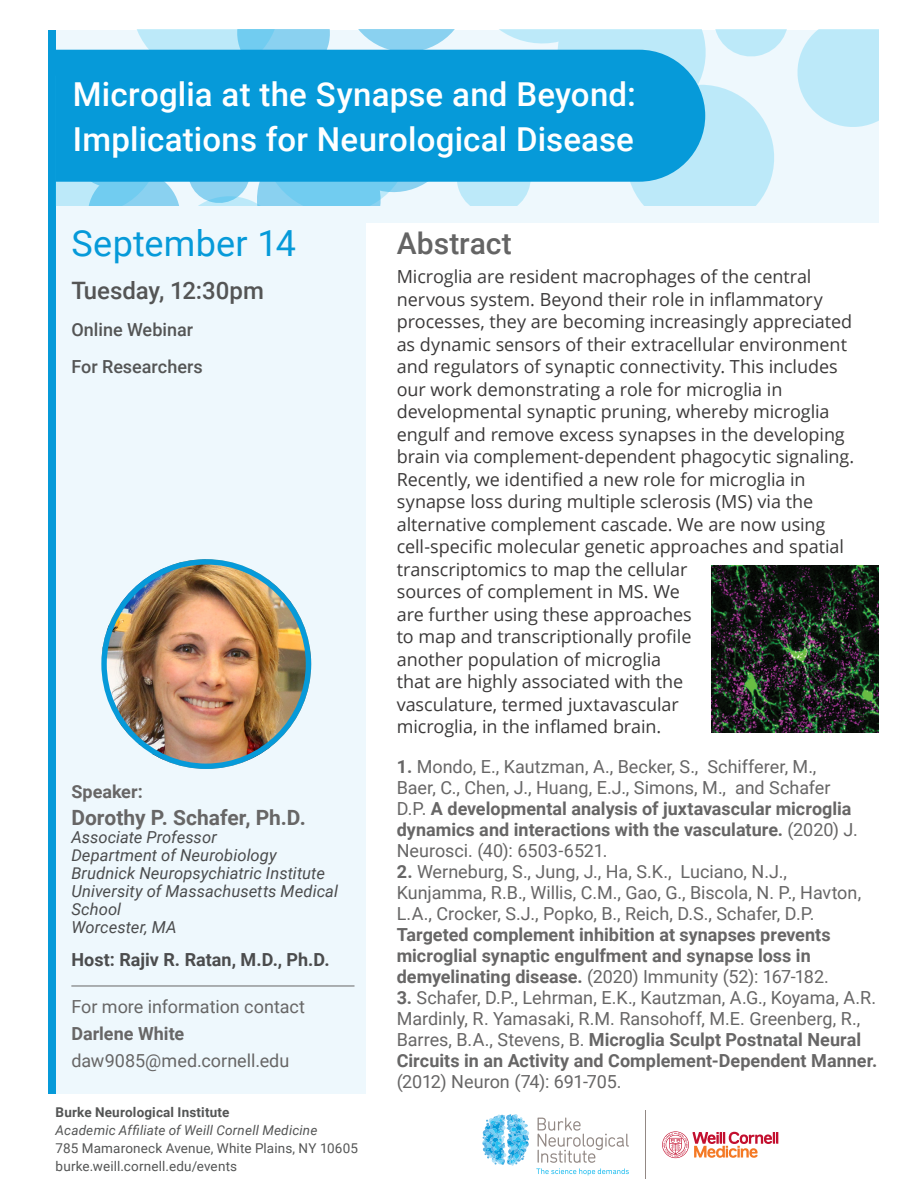
<style>
.page{position:relative;width:918px;height:1188px;background:#fff}
.page>*{position:absolute;margin:0;border:0;box-sizing:border-box;transform-origin:0 0}
.Sidebar_H1{font:36px "Roboto";letter-spacing:.005em;color:#069ad9}
.t1{font:500 33px/45px "Roboto";letter-spacing:.005em;color:#fff}
.t2{font:500 30px "Roboto";color:#646464}
.t3{font:500 24px "Roboto";letter-spacing:-.005em;color:#545555}
.Sidebar_Body{font:700 21px "Roboto";color:#676666}
.Body{font:18px/22.5px "Open Sans";letter-spacing:-.005em;color:#3b3939}
.Body-2{font:18px/21px "Roboto";color:#676666}
.Sidebar_Body-2{font:700 18px "Roboto";color:#4b4c4d}
.t4{font:500 18px "Roboto";color:#545555}
.Sidebar_Body-3{font:700 18px "Roboto";color:#676666}
.Sidebar_Body-4{font:italic 16.5px/18px "Roboto";letter-spacing:.005em;color:#4b4c4d}
.t5{font:13.5px/18px "Roboto";letter-spacing:.01em;color:#545555}
.s1{font-weight:700}
.s2{font-style:italic}
</style>
<div class="page">
<div style="left:55px;top:30px;width:311px;height:1064px;background:#eef8fd"></div>
<div style="left:291px;top:30px;width:588px;height:192px;background:#eef8fd"></div>
<div style="left:48px;top:30px;width:7px;height:1064px;background:#069ad9"></div>
<svg style="left:55px;top:29px;width:824px;height:177px"></svg>
<img style="left:101px;top:559px;width:210px;height:210px;border-radius:105px">
<div style="left:101px;top:559px;width:210px;height:210px;border:5px solid #069ad9;border-radius:50%"></div>
<hr style="left:71px;top:986px;width:284px;height:1px;background:#676666">
<img style="left:712px;top:566px;width:167px;height:167px">
<hr style="left:645px;top:1110px;width:1px;height:69px;background:#928884">
<svg style="left:536px;top:1118px;width:93px;height:58px"></svg>
<svg style="left:482px;top:1114px;width:47px;height:52px"></svg>
<svg style="left:662px;top:1131px;width:116px;height:27px"></svg>
<div style="left:55px;top:50px;width:650px;height:132px;background:#069ad9"></div>
<h1 class="t1" style="left:73px;top:71px;width:564px">Microglia at the Synapse and Beyond:<br>Implications for Neurological Disease</h1>
<p class="Sidebar_H1" style="left:71px;top:218px;width:226px">September 14</p>
<p class="t3" style="left:71px;top:274px;width:194px">Tuesday, 12:30pm</p>
<p class="t4" style="left:71px;top:317px;width:123px">Online Webinar</p>
<p class="t4" style="left:71px;top:354px;width:133px">For Researchers</p>
<p class="Sidebar_Body-3" style="left:71px;top:779px;width:73px">Speaker:</p>
<p class="Sidebar_Body" style="left:71px;top:803px;width:236px">Dorothy P. Schafer, Ph.D.</p>
<p class="Sidebar_Body-4" style="left:71px;top:827px;width:147px">Associate Professor</p>
<p class="Sidebar_Body-4" style="left:71px;top:845px;width:207px">Department of Neurobiology</p>
<p class="Sidebar_Body-4" style="left:71px;top:863px;width:255px">Brudnick Neuropsychiatric Institute</p>
<p class="Sidebar_Body-4" style="left:71px;top:881px;width:268px">University of Massachusetts Medical<br>School</p>
<p class="Sidebar_Body-4" style="left:71px;top:917px;width:107px">Worcester, MA</p>
<p class="Sidebar_Body-2" style="left:71px;top:947px;width:260px">Host: Rajiv R. Ratan, M.D., Ph.D.</p>
<p class="Body-2" style="left:71px;top:993px;width:235px;line-height:27px">For more information contact<br><span class="s1">Darlene White </span>daw9085@med.cornell.edu</p>
<h2 class="t5" style="left:56px;top:1103px;width:304px"><span class="s1">Burke Neurological Institute<br></span><span class="s2">Academic Affiliate of Weill Cornell Medicine<br></span>785 Mamaroneck Avenue, White Plains, NY 10605 burke.weill.cornell.edu/events</h2>
<h2 class="t2" style="left:397px;top:222px;width:117px">Abstract</h2>
<p class="Body" style="left:397px;top:265px;width:459px">Microglia are resident macrophages of the central nervous system. Beyond their role in inflammatory processes, they are becoming increasingly appreciated as dynamic sensors of their extracellular environment and regulators of synaptic connectivity. This includes our work demonstrating a role for microglia in developmental synaptic pruning, whereby microglia engulf and remove excess synapses in the developing brain via complement-dependent phagocytic signaling.<br>Recently, we identified a new role for microglia in synapse loss during multiple sclerosis (MS) via the alternative complement cascade. We are now using cell-specific molecular genetic approaches and spatial transcriptomics to map the cellular<br>sources of complement in MS. We<br>are further using these approaches<br>to map and transcriptionally profile<br>another population of microglia<br>that are highly associated with the<br>vasculature, termed juxtavascular<br>microglia, in the inflamed brain.</p>
<p class="Body-2" style="left:397px;top:755px;width:463px"><span class="s1">1.</span> Mondo, E., Kautzman, A., Becker, S., Schifferer, M., Baer, C., Chen, J., Huang, E.J., Simons, M., and Schafer D.P. <span class="s1">A developmental analysis of juxtavascular microglia dynamics and interactions with the vasculature.</span> (2020) J.<br>Neurosci. (40): 6503-6521.</p>
<p class="Body-2" style="left:397px;top:860px;width:466px"><span class="s1">2.</span> Werneburg, S., Jung, J., Ha, S.K., Luciano, N.J., Kunjamma, R.B., Willis, C.M., Gao, G., Biscola, N. P., Havton, L.A., Crocker, S.J., Popko, B., Reich, D.S., Schafer, D.P.<br><span class="s1">Targeted complement inhibition at synapses prevents microglial synaptic engulfment and synapse loss in demyelinating disease.</span> (2020) Immunity (52): 167-182.</p>
<p class="Body-2" style="left:397px;top:986px;width:482px"><span class="s1">3.</span> Schafer, D.P., Lehrman, E.K., Kautzman, A.G., Koyama, A.R.<br>Mardinly, R. Yamasaki, R.M. Ransohoff, M.E. Greenberg, R., Barres, B.A., Stevens, B. <span class="s1">Microglia Sculpt Postnatal Neural Circuits in an Activity and Complement-Dependent Manner. </span>(2012) Neuron (74): 691-705.</p>
</div>
